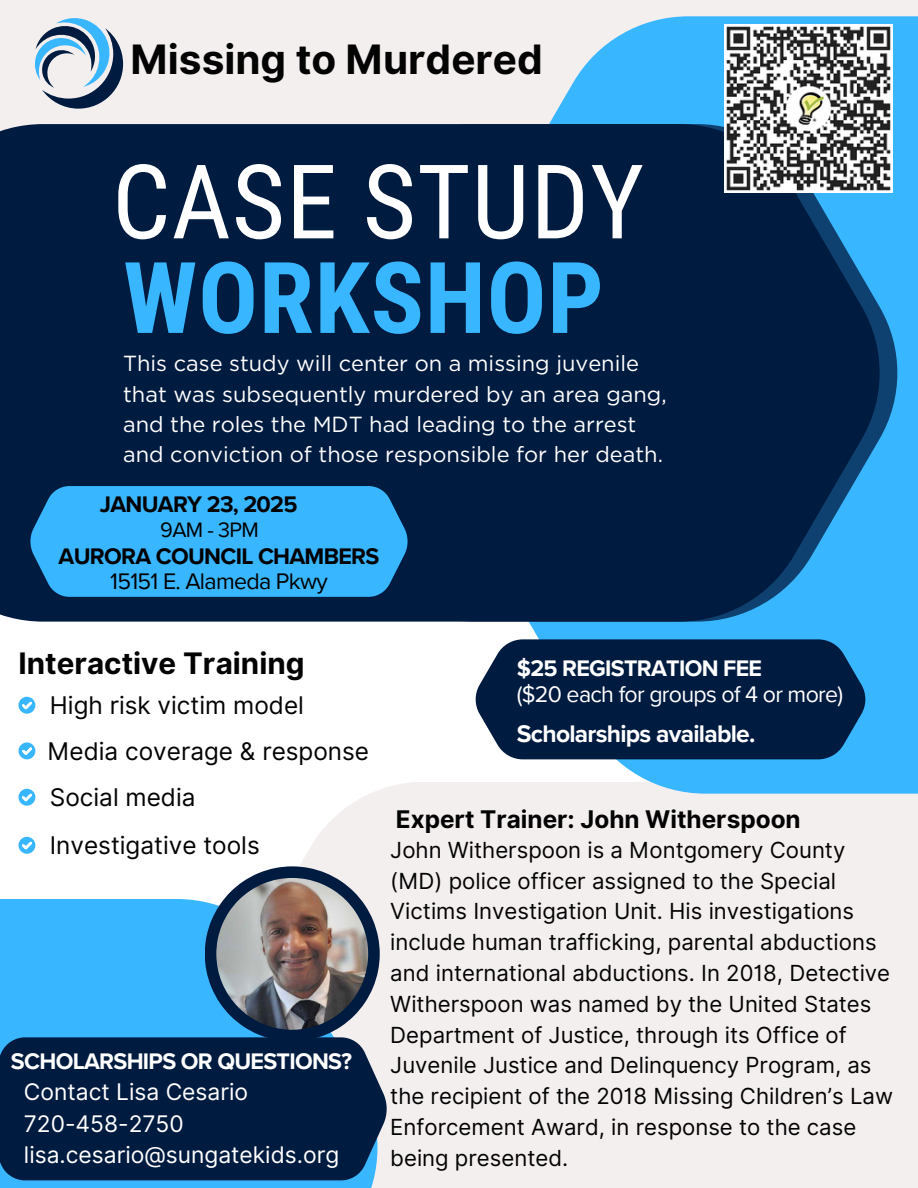
<style>
.page{position:relative;width:918px;height:1188px;background:#fff}
.page>*{position:absolute;margin:0;border:0;box-sizing:border-box;transform-origin:0 0}
.t1{font:103.05px "Roboto Condensed";letter-spacing:.01em;color:#fff}
.t2{font:700 99.15px "Roboto Condensed";letter-spacing:.01em;color:#38b6ff}
.t3{font:700 40.5px "Inter";color:#040304}
.t4{font:700 29.7px "Inter";color:#040304}
.t5{font:700 24.75px "Proxima Nova";letter-spacing:-.03em;color:#fff}
.t6{font:24.3px "Inter";color:#040304}
.t7{font:700 24.3px "Inter";color:#040304}
.t8{font:700 23.25px "Proxima Nova";letter-spacing:-.03em;color:#fff}
.t9{font:700 23.25px "Proxima Nova";letter-spacing:-.03em;color:#000}
.t10{font:23.25px "Proxima Nova";letter-spacing:-.03em;color:#fff}
.t11{font:23.25px "Proxima Nova";letter-spacing:-.03em;color:#000}
.t12{font:22.8px "Inter";color:#fff}
.t13{font:22.2px/30.8px "Inter";color:#040304}
.t14{font:21.9px/30.5px "Gotham";color:#fff}
.t15{font:21.45px "Proxima Nova";letter-spacing:-.03em;color:#000}
</style>
<div class="page">
<div style="left:0;top:0;width:918px;height:460px;background:#f4efef"></div>
<svg style="left:549px;top:16px;width:369px;height:141px;fill:#38b6ff"></svg>
<div style="left:141px;top:782px;width:777px;height:406px;background:#f4efef"></div>
<svg style="left:519px;top:157px;width:399px;height:637px;background:#51befd"></svg>
<div style="left:0;top:124px;width:272px;height:498px;background:#001b40"></div>
<svg style="left:272px;top:124px;width:626px;height:498px;background:#04274f"></svg>
<svg style="left:30px;top:486px;width:378px;height:111px;background:#34acf2"></svg>
<div style="left:0;top:899px;width:379px;height:289px;background:#38b6ff"></div>
<svg style="left:475px;top:639px;width:391px;height:120px;background:#0b294f"></svg>
<svg style="left:18px;top:697px;width:17px;height:17px"></svg>
<svg style="left:18px;top:742px;width:17px;height:17px"></svg>
<svg style="left:35px;top:18px;width:88px;height:91px"></svg>
<svg style="left:18px;top:789px;width:17px;height:17px"></svg>
<svg style="left:18px;top:837px;width:17px;height:17px"></svg>
<div style="left:0;top:1037px;width:387px;height:143px;background:#001b40"></div>
<svg style="left:205px;top:866px;width:175px;height:175px"></svg>
<img style="left:216px;top:878px;width:152px;height:152px">
<img style="left:725px;top:25px;width:168px;height:168px">
<p class="t3" style="left:131px;top:35px;width:414px">Missing to Murdered</p>
<p class="t1" style="left:112px;top:143px;width:534px">CASE STUDY</p>
<p class="t2" style="left:123px;top:241px;width:482px">WORKSHOP</p>
<p class="t14" style="left:123px;top:348px;width:545px">This case study will center on a missing juvenile that was subsequently murdered by an area gang, and the roles the MDT had leading to the arrest and conviction of those responsible for her death.</p>
<p class="t9" style="left:100px;top:491px;width:199px">JANUARY 23, 2025</p>
<h5 class="t15" style="left:160px;top:517px;width:100px">9AM - 3PM</h5>
<p class="t9" style="left:59px;top:542px;width:322px">AURORA COUNCIL CHAMBERS</p>
<p class="t11" style="left:110px;top:568px;width:219px">15151 E. Alameda Pkwy</p>
<p class="t4" style="left:18px;top:646px;width:288px">Interactive Training</p>
<p class="t6" style="left:50px;top:690px;width:256px">High risk victim model</p>
<h4 class="t6" style="left:47px;top:736px;width:323px">Media coverage &amp; response</h4>
<p class="t6" style="left:50px;top:782px;width:147px">Social media</p>
<p class="t8" style="left:517px;top:655px;width:247px">$25 REGISTRATION FEE</p>
<p class="t10" style="left:517px;top:681px;width:328px">($20 each for groups of 4 or more)</p>
<p class="t5" style="left:517px;top:719px;width:240px">Scholarships available.</p>
<p class="t7" style="left:396px;top:805px;width:406px">Expert Trainer: John Witherspoon</p>
<h3 class="t6" style="left:50px;top:830px;width:211px">Investigative tools</h3>
<p class="t13" style="left:390px;top:834px;width:504px">John Witherspoon is a Montgomery County (MD) police officer assigned to the Special Victims Investigation Unit. His investigations include human trafficking, parental abductions and international abductions. In 2018, Detective Witherspoon was named by the United States Department of Justice, through its Office of Juvenile Justice and Delinquency Program, as the recipient of the 2018 Missing Children’s Law Enforcement Award, in response to the case being presented.</p>
<p class="t8" style="left:11px;top:1048px;width:343px">SCHOLARSHIPS OR QUESTIONS?</p>
<p class="t12" style="left:24px;top:1079px;width:226px">Contact Lisa Cesario</p>
<p class="t12" style="left:24px;top:1110px;width:161px">720-458-2750</p>
<p class="t12" style="left:24px;top:1142px;width:317px">lisa.cesario@sungatekids.org</p>
</div>
